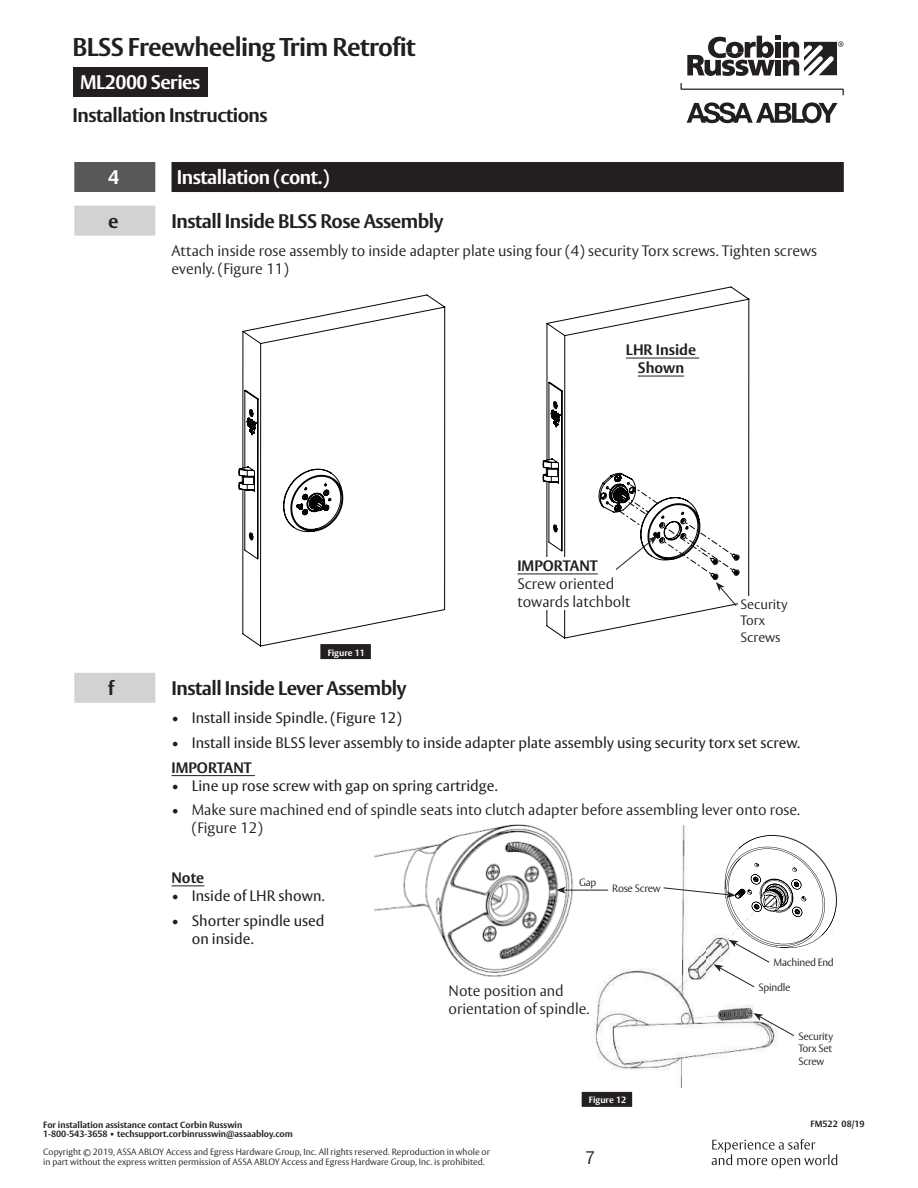
<style>
.page{position:relative;width:918px;height:1188px;background:#fff}
.page>*{position:absolute;margin:0;border:0;box-sizing:border-box;transform-origin:0 0}
.t1{font:700 25.5px "ASSA Vesta";letter-spacing:-.025em;color:#231f20}
.t2{font:700 19.5px "ASSA Vesta";letter-spacing:-.025em;color:#231f20}
.t3{font:700 19.5px "ASSA Vesta";letter-spacing:-.025em;color:#fff}
.t4{font:300 18px "ASSA Vesta";color:#231f20}
.t5{font:300 15px/18px "ASSA Vesta";color:#231f20}
.t6{font:15px/18px "ASSA Vesta";color:#231f20}
.t7{font:700 15px/18px "ASSA Vesta";color:#231f20;text-align:center}
.t8{font:300 13.5px/16.2px "ASSA Vesta";color:#231f20}
.t9{font:300 10.5px/12.6px "ASSA Vesta";letter-spacing:-.025em;color:#231f20;text-align:justify}
.t10{font:300 9px/10.8px "ASSA Vesta";color:#231f20}
.t11{font:700 9px/9px "ASSA Vesta";color:#231f20}
.t12{font:700 9px "ASSA Vesta";color:#fff}
</style>
<div class="page">
<div style="left:73px;top:67px;width:135px;height:30px;background:#231f20"></div>
<svg style="left:681px;top:83px;width:163px;height:12px"></svg>
<svg style="left:687px;top:102px;width:151px;height:21px"></svg>
<svg style="left:687px;top:36px;width:156px;height:40px"></svg>
<svg style="left:712px;top:1139px;width:125px;height:29px"></svg>
<div style="left:74px;top:162px;width:81px;height:30px;background:#57585a"></div>
<div style="left:172px;top:162px;width:672px;height:30px;background:#231f20"></div>
<div style="left:74px;top:206px;width:81px;height:30px;background:#d1d2d4"></div>
<svg style="left:239px;top:287px;width:510px;height:359px"></svg>
<div style="left:320px;top:644px;width:51px;height:15px;background:#231f20"></div>
<svg style="left:716px;top:582px;width:21px;height:25px"></svg>
<div style="left:515px;top:557px;width:126px;height:52px;background:#fff"></div>
<hr style="left:517px;top:574px;width:81px;height:1px;background:#231f20">
<div style="left:738px;top:597px;width:52px;height:47px;background:#fff"></div>
<div style="left:610px;top:341px;width:102px;height:34px;background:#fff"></div>
<hr style="left:626px;top:358px;width:73px;height:1px;background:#231f20">
<hr style="left:638px;top:376px;width:46px;height:1px;background:#231f20">
<svg style="left:606px;top:482px;width:129px;height:94px"></svg>
<div style="left:74px;top:673px;width:81px;height:30px;background:#d1d2d4"></div>
<hr style="left:172px;top:775px;width:83px;height:1px;background:#231f20">
<hr style="left:172px;top:885px;width:32px;height:1px;background:#231f20">
<div style="left:582px;top:1092px;width:50px;height:15px;background:#231f20"></div>
<img style="left:374px;top:824px;width:207px;height:153px">
<img style="left:592px;top:826px;width:185px;height:261px">
<div style="left:711px;top:826px;width:133px;height:133px;background:#fff;border-radius:50%"></div>
<svg style="left:753px;top:1013px;width:42px;height:24px"></svg>
<hr style="left:563px;top:890px;width:45px;height:1px;background:#231f20">
<svg style="left:556px;top:887px;width:10px;height:7px"></svg>
<svg style="left:663px;top:835px;width:174px;height:153px"></svg>
<div style="left:577px;top:876px;width:22px;height:12px;background:#fff"></div>
<div style="left:756px;top:981px;width:38px;height:12px;background:#fff"></div>
<div style="left:771px;top:956px;width:65px;height:12px;background:#fff"></div>
<div style="left:610px;top:882px;width:53px;height:13px;background:#fff"></div>
<h1 class="t1" style="left:73px;top:31px;width:345px">BLSS Freewheeling Trim Retrofit</h1>
<h2 class="t3" style="left:80px;top:70px;width:122px">ML2000 Series</h2>
<h2 class="t2" style="left:73px;top:103px;width:197px">Installation Instructions</h2>
<h2 class="t3" style="left:108px;top:166px;width:13px">4</h2>
<h2 class="t3" style="left:177px;top:166px;width:154px">Installation (cont.)</h2>
<h2 class="t2" style="left:108px;top:209px;width:12px">e</h2>
<h2 class="t2" style="left:172px;top:209px;width:274px">Install Inside BLSS Rose Assembly</h2>
<p class="t5" style="left:172px;top:242px;width:647px">Attach inside rose assembly to inside adapter plate using four (4) security Torx screws. Tighten screws evenly. (Figure 11)</p>
<p class="t12" style="left:328px;top:647px;width:39px">Figure 11</p>
<p class="t7" style="left:626px;top:341px;width:72px">LHR Inside<br>Shown</p>
<p class="t7" style="left:517px;top:557px;width:82px">IMPORTANT</p>
<p class="t5" style="left:517px;top:575px;width:115px">Screw oriented towards latchbolt</p>
<p class="t8" style="left:740px;top:597px;width:49px">Security<br>Torx<br>Screws</p>
<h2 class="t2" style="left:108px;top:676px;width:8px">f</h2>
<h2 class="t2" style="left:172px;top:676px;width:236px">Install Inside Lever Assembly</h2>
<p class="t6" style="left:172px;top:710px;width:232px">• Install inside Spindle. (Figure 12)</p>
<p class="t6" style="left:172px;top:734px;width:630px">• Install inside BLSS lever assembly to inside adapter plate assembly using security torx set screw.</p>
<p class="t7" style="left:172px;top:759px;width:82px">IMPORTANT</p>
<p class="t6" style="left:172px;top:777px;width:328px">• Line up rose screw with gap on spring cartridge.</p>
<p class="t5" style="left:192px;top:802px;width:610px;text-indent:-20px">• Make sure machined end of spindle seats into clutch adapter before assembling lever onto rose. (Figure 12)</p>
<p class="t7" style="left:172px;top:869px;width:34px">Note</p>
<p class="t6" style="left:172px;top:887px;width:155px">• Inside of LHR shown.</p>
<p class="t6" style="left:192px;top:912px;width:134px;text-indent:-20px">• Shorter spindle used on inside.</p>
<p class="t9" style="left:579px;top:877px;width:19px">Gap</p>
<p class="t9" style="left:612px;top:883px;width:50px">Rose Screw</p>
<p class="t5" style="left:449px;top:982px;width:142px">Note position and orientation of spindle.</p>
<p class="t11" style="left:43px;top:1121px;width:251px">For installation assistance contact Corbin Russwin<br>1-800-543-3658 • techsupport.corbinrusswin@assaabloy.com</p>
<p class="t10" style="left:43px;top:1147px;width:448px">Copyright © 2019, ASSA ABLOY Access and Egress Hardware Group, Inc. All rights reserved. Reproduction in whole or in part without the express written permission of ASSA ABLOY Access and Egress Hardware Group, Inc. is prohibited.</p>
<p class="t12" style="left:589px;top:1095px;width:39px">Figure 12</p>
<p class="t4" style="left:585px;top:1147px;width:12px">7</p>
<p class="t9" style="left:774px;top:957px;width:62px">Machined End</p>
<p class="t9" style="left:759px;top:981px;width:34px">Spindle</p>
<p class="t9" style="left:798px;top:1030px;width:36px">Security Torx Set Screw</p>
<p class="t11" style="left:811px;top:1120px;width:56px">FM522 08/19</p>
</div>
